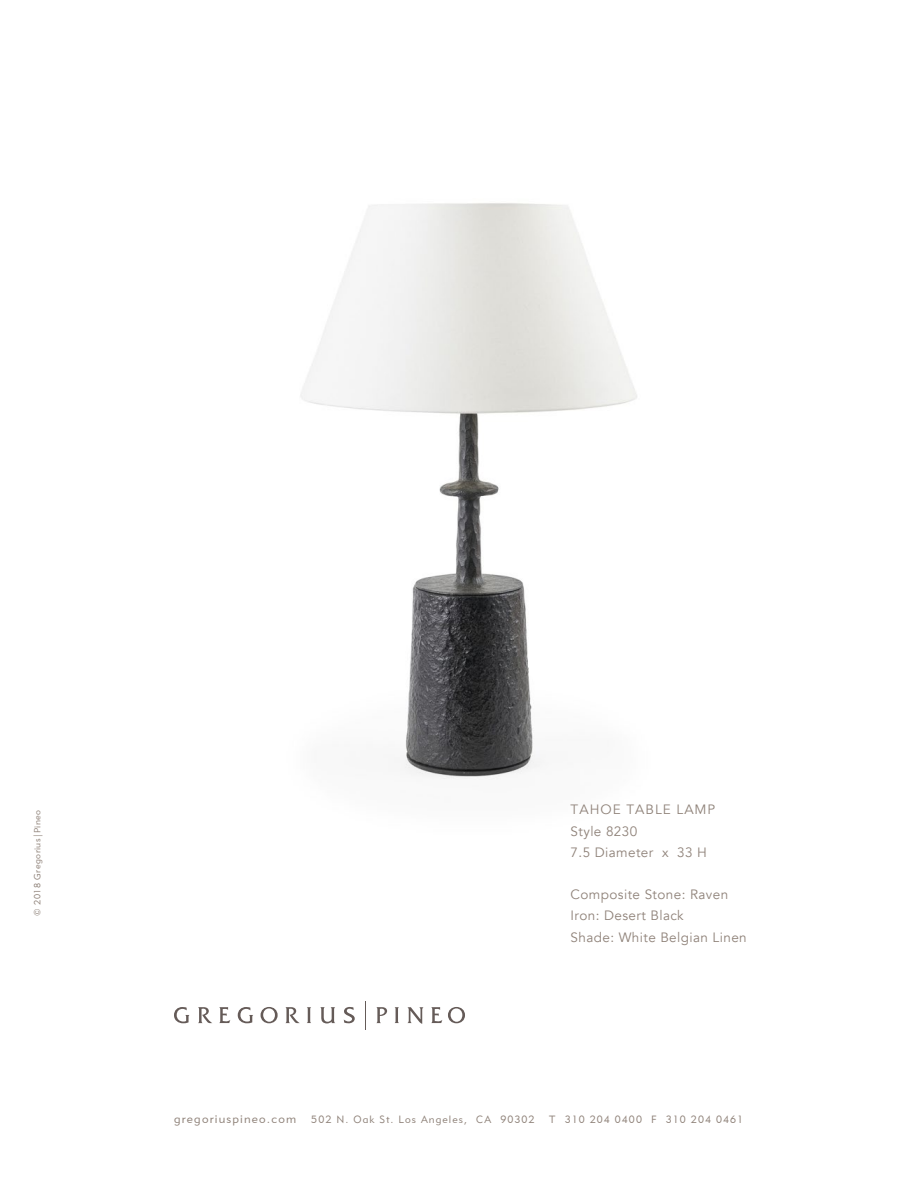
<style>
.page{position:relative;width:918px;height:1188px;background:#fff}
.page>*{position:absolute;margin:0;border:0;box-sizing:border-box;transform-origin:0 0}
.t1{font:13.5px/21.1px "Avenir";letter-spacing:.03em;color:#8f8279}
.t2{font:12px "Geometric 415 BT Lite A";letter-spacing:.1em;color:#8f8279}
.t3{font:10.5px "Geometric 415 BT Lite A";letter-spacing:.1em;color:#8f8279}
.t4{font:9px "Geometric 415 BT Lite A";letter-spacing:.05em;color:#8f8279}
</style>
<div class="page">
<svg style="left:174px;top:1007px;width:15px;height:16px"></svg>
<svg style="left:238px;top:1007px;width:15px;height:16px"></svg>
<svg style="left:261px;top:1007px;width:17px;height:16px"></svg>
<svg style="left:448px;top:1007px;width:17px;height:16px"></svg>
<svg style="left:307px;top:1007px;width:4px;height:16px"></svg>
<svg style="left:395px;top:1007px;width:4px;height:16px"></svg>
<svg style="left:344px;top:1007px;width:11px;height:16px"></svg>
<svg style="left:198px;top:1007px;width:14px;height:16px"></svg>
<svg style="left:285px;top:1007px;width:15px;height:16px"></svg>
<svg style="left:376px;top:1007px;width:11px;height:16px"></svg>
<svg style="left:219px;top:1007px;width:11px;height:16px"></svg>
<svg style="left:431px;top:1007px;width:11px;height:16px"></svg>
<svg style="left:320px;top:1007px;width:15px;height:16px"></svg>
<svg style="left:407px;top:1007px;width:16px;height:17px"></svg>
<svg style="left:365px;top:1001px;width:1px;height:28px"></svg>
<img style="left:300px;top:203px;width:337px;height:576px">
<p class="t4" style="left:32px;top:916px;width:107px;rotate:-90deg">© 2018 Gregorius|Pineo</p>
<p class="t1" style="left:571px;top:799px;width:146px">TAHOE TABLE LAMP<br>Style 8230<br>7.5 Diameter x 33 H</p>
<p class="t1" style="left:571px;top:884px;width:178px">Composite Stone: Raven<br>Iron: Desert Black<br>Shade: White Belgian Linen</p>
<p class="t2" style="left:174px;top:1112px;width:124px">gregoriuspineo.com</p>
<p class="t3" style="left:311px;top:1113px;width:433px">502 N. Oak St. Los Angeles, CA 90302 T 310 204 0400 F 310 204 0461</p>
</div>
